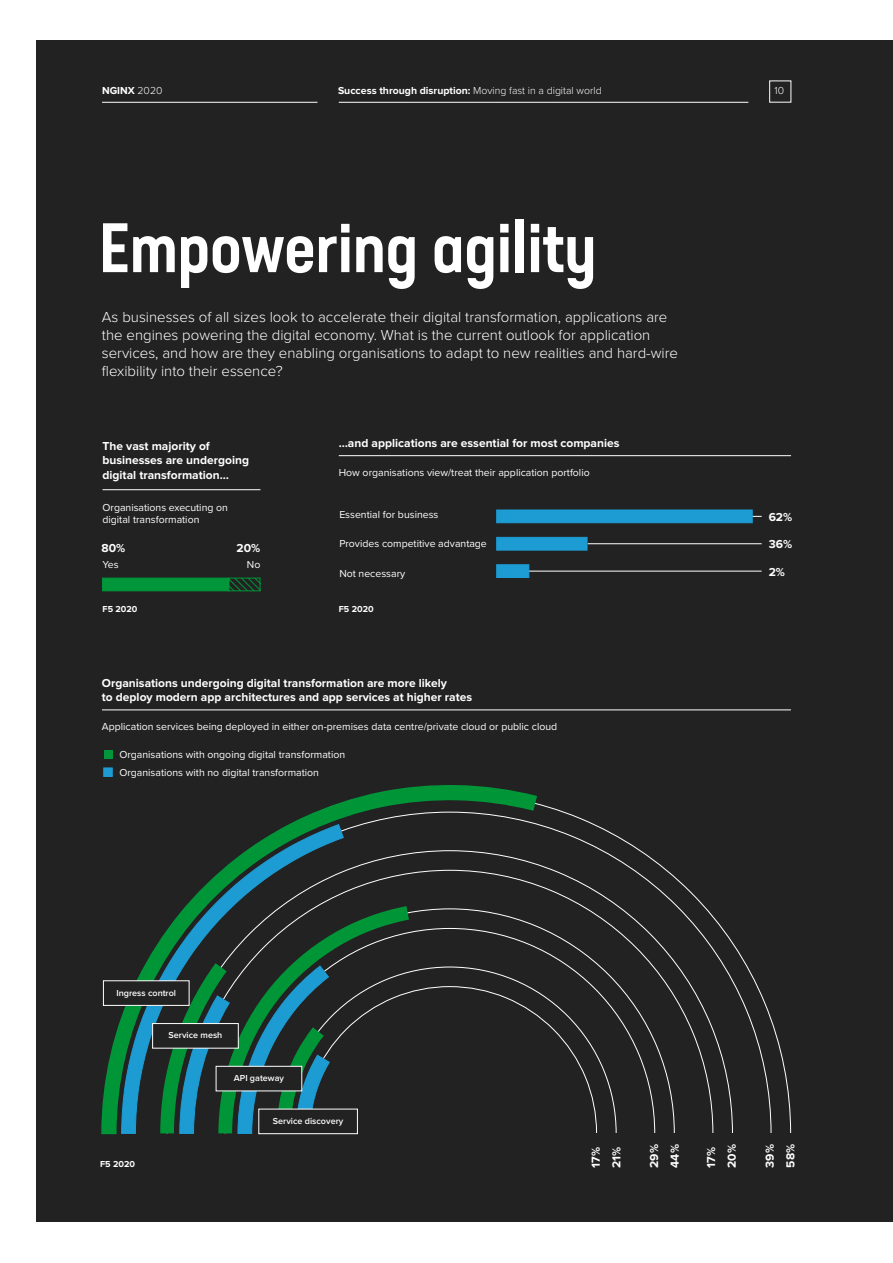
<style>
.page{position:relative;width:893px;height:1263px;background:#fff}
.page>*{position:absolute;margin:0;border:0;box-sizing:border-box;transform-origin:0 0}
.t1{font:500 condensed 69px "Neusa Next Std";color:#fff}
.t2{font:300 15px/18px "Proxima Nova";color:#fff}
.t3{font:700 12px/20.7px "Proxima Nova";color:#fff}
.t4{font:10.5px/18.6px "Proxima Nova";color:#fff}
.t5{font:700 10.5px "Proxima Nova";color:#fff}
.t6{font:300 10.5px "Proxima Nova";color:#fff}
.t7{font:600 9px "Proxima Nova";color:#fff}
.t8{font:700 9px "Proxima Nova";color:#fff}
.s1{font-weight:300}
</style>
<div class="page">
<div style="left:37px;top:41px;width:856px;height:1181px;background:#222"></div>
<svg style="left:538px;top:803px;width:253px;height:330px"></svg>
<hr style="left:102px;top:710px;width:689px;height:1px;background:#fff">
<div style="left:104px;top:750px;width:8px;height:8px;background:#009639"></div>
<div style="left:103px;top:768px;width:10px;height:9px;background:#1d9cd3;border:1px solid #1d9cd3"></div>
<svg style="left:101px;top:785px;width:437px;height:350px"></svg>
<svg style="left:121px;top:824px;width:223px;height:310px"></svg>
<svg style="left:160px;top:906px;width:249px;height:228px"></svg>
<hr style="left:339px;top:455px;width:452px;height:1px;background:#fff">
<hr style="left:521px;top:571px;width:241px;height:1px;background:#fff">
<hr style="left:103px;top:489px;width:157px;height:1px;background:#fff">
<div style="left:102px;top:578px;width:127px;height:13px;background:#009639"></div>
<svg style="left:230px;top:580px;width:28px;height:9px"></svg>
<div style="left:228px;top:578px;width:32px;height:13px;border:1px solid #009639"></div>
<div style="left:103px;top:981px;width:86px;height:24px;background:#222"></div>
<div style="left:103px;top:980px;width:86px;height:26px;border:1px solid #fff"></div>
<div style="left:216px;top:1066px;width:86px;height:25px;background:#222"></div>
<div style="left:216px;top:1066px;width:86px;height:25px;border:1px solid #fff"></div>
<div style="left:153px;top:1023px;width:85px;height:25px;background:#222"></div>
<div style="left:152px;top:1023px;width:87px;height:25px;border:1px solid #fff"></div>
<div style="left:259px;top:1109px;width:98px;height:25px;background:#222"></div>
<div style="left:258px;top:1109px;width:100px;height:25px;border:1px solid #fff"></div>
<hr style="left:588px;top:543px;width:174px;height:1px;background:#fff">
<hr style="left:594px;top:516px;width:168px;height:1px;background:#fff">
<div style="left:496px;top:537px;width:91px;height:13px;background:#1d9cd3"></div>
<div style="left:496px;top:564px;width:33px;height:14px;background:#1d9cd3;border:1px solid #1d9cd3"></div>
<div style="left:496px;top:510px;width:256px;height:13px;background:#1d9cd3;border:1px solid #1d9cd3"></div>
<hr style="left:102px;top:102px;width:215px;height:1px;background:#fff">
<hr style="left:339px;top:102px;width:409px;height:1px;background:#fff">
<p class="t5" style="left:102px;top:85px;width:62px">NGINX <span class="s1">2020</span></p>
<p class="t5" style="left:338px;top:85px;width:265px">Success through disruption: <span class="s1">Moving fast in a digital world</span></p>
<p class="t6" style="left:775px;top:85px;width:11px">10</p>
<h1 class="t1" style="left:99px;top:204px;width:499px">Empowering agility</h1>
<p class="t2" style="left:102px;top:308px;width:578px">As businesses of all sizes look to accelerate their digital transformation, applications are the engines powering the digital economy. What is the current outlook for application services, and how are they enabling organisations to adapt to new realities and hard-wire flexibility into their essence?</p>
<p class="t3" style="left:103px;top:439px;width:148px;line-height:14.4px">The vast majority of businesses are undergoing digital transformation…</p>
<p class="t4" style="left:103px;top:501px;width:127px;line-height:12.6px">Organisations executing on digital transformation</p>
<p class="t3" style="left:101px;top:538px;width:25px">80%</p>
<p class="t4" style="left:103px;top:556px;width:18px">Yes</p>
<p class="t8" style="left:103px;top:603px;width:36px">F5 2020</p>
<p class="t3" style="left:237px;top:538px;width:25px">20%</p>
<p class="t4" style="left:247px;top:556px;width:15px">No</p>
<p class="t3" style="left:339px;top:433px;width:282px">…and applications are essential for most companies</p>
<p class="t4" style="left:339px;top:463px;width:252px">How organisations view/treat their application portfolio</p>
<p class="t4" style="left:339px;top:506px;width:101px">Essential for business</p>
<p class="t4" style="left:339px;top:535px;width:149px">Provides competitive advantage</p>
<p class="t4" style="left:339px;top:564px;width:67px">Not necessary</p>
<p class="t8" style="left:339px;top:603px;width:36px">F5 2020</p>
<p class="t3" style="left:102px;top:676px;width:372px;line-height:14.4px">Organisations undergoing digital transformation are more likely<br>to deploy modern app architectures and app services at higher rates</p>
<p class="t4" style="left:102px;top:717px;width:457px">Application services being deployed in either on-premises data centre/private cloud or public cloud</p>
<p class="t4" style="left:119px;top:745px;width:227px">Organisations with ongoing digital transformation<br>Organisations with no digital transformation</p>
<p class="t7" style="left:116px;top:987px;width:61px">Ingress control</p>
<p class="t7" style="left:169px;top:1030px;width:55px">Service mesh</p>
<p class="t7" style="left:234px;top:1073px;width:52px">API gateway</p>
<p class="t7" style="left:273px;top:1115px;width:72px">Service discovery</p>
<p class="t3" style="left:769px;top:507px;width:25px">62%</p>
<p class="t3" style="left:769px;top:535px;width:25px">36%</p>
<p class="t3" style="left:769px;top:562px;width:18px">2%</p>
<p class="t8" style="left:100px;top:1159px;width:36px">F5 2020</p>
<p class="t3" style="left:586px;top:1168px;width:23px;rotate:-90deg">17%<br>21%</p>
<p class="t3" style="left:644px;top:1168px;width:25px;rotate:-90deg">29%<br>44%</p>
<p class="t3" style="left:701px;top:1168px;width:25px;rotate:-90deg">17%<br>20%</p>
<p class="t3" style="left:760px;top:1168px;width:25px;rotate:-90deg">39%<br>58%</p>
</div>
